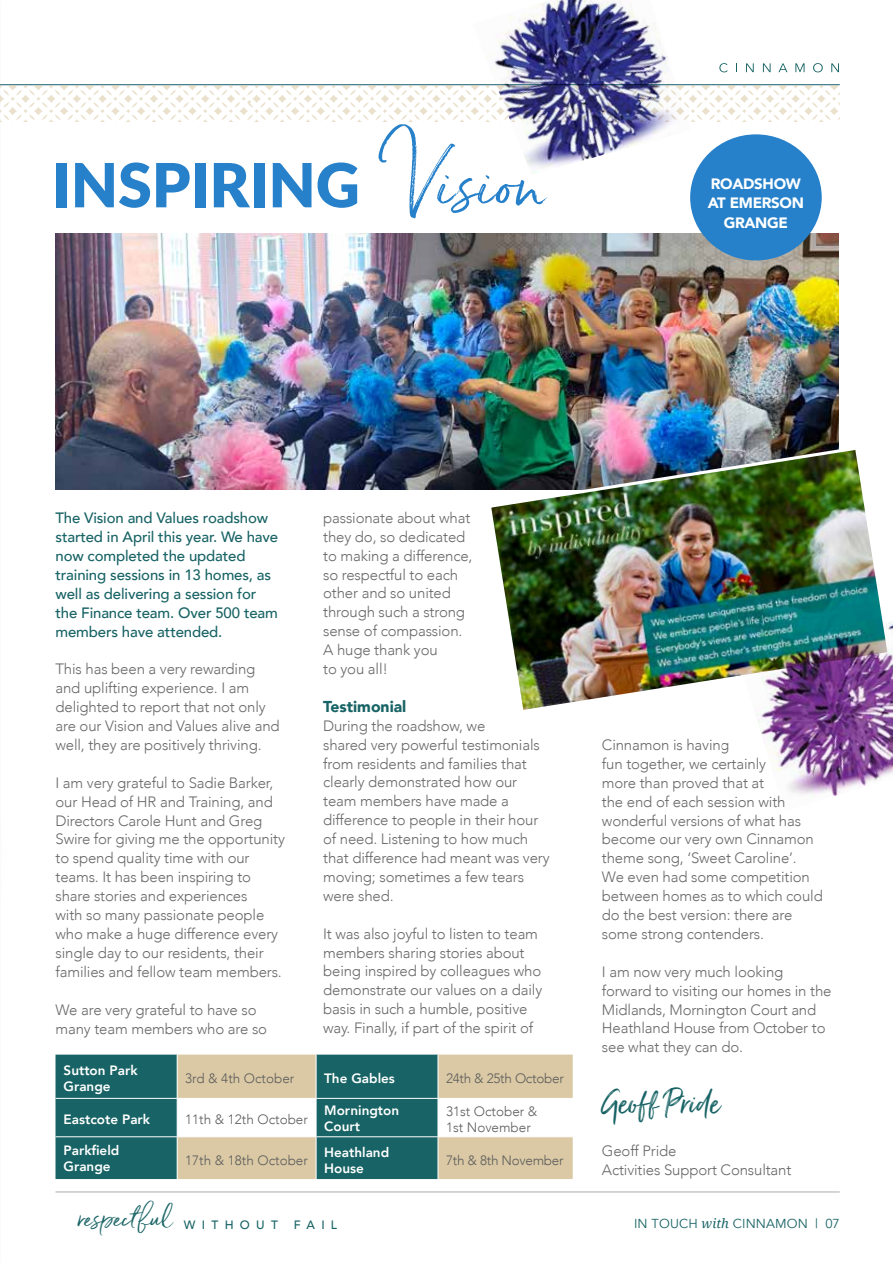
<style>
.page{position:relative;width:893px;height:1263px;background:#fff}
.page>*{position:absolute;margin:0;border:0;box-sizing:border-box;transform-origin:0 0}
.t1{font:900 60.9px "Lato";color:#2681ca}
.t2{font:44.55px "Just Lovely";letter-spacing:-.01em;color:#186365}
.t3{font:31.2px "Serendipity Wide";color:#186365}
.t4{font:900 15.75px "Avenir";color:#186365}
.t5{font:300 15px/18.9px "Avenir";letter-spacing:-.01em;color:#686868}
.t6{font:500 15px/18.9px "Avenir";letter-spacing:-.01em;color:#186365}
.t7{font:900 15px/19.5px "Avenir";letter-spacing:-.02em;color:#fff;text-align:center}
.t8{font:800 13.5px/16.2px "Avenir";color:#fff}
.t9{font:300 13.5px/16.2px "Avenir";color:#5d5d5d}
.t10{font:300 13.5px "Avenir";letter-spacing:-.02em;color:#5d5d5d}
.t11{font:12.9px "Avenir";letter-spacing:.01em;color:#186365}
.t12{font:500 12.15px "Avenir";letter-spacing:.52em;color:#186365}
.s1{font-family:"Serendipity Wide";font-weight:400;font-size:80.85px}
.s2{font-family:"Droid Serif";font-style:italic}
</style>
<div class="page">
<hr style="left:0;top:84px;width:840px;height:1px;background:#135d6c">
<svg style="left:0;top:85px;width:839px;height:36px"></svg>
<hr style="left:55px;top:1191px;width:785px;height:2px;background:#ccc">
<svg style="left:719px;top:63px;width:9px;height:9px"></svg>
<svg style="left:746px;top:63px;width:8px;height:9px"></svg>
<svg style="left:763px;top:63px;width:8px;height:9px"></svg>
<svg style="left:778px;top:63px;width:9px;height:9px"></svg>
<svg style="left:795px;top:63px;width:9px;height:9px"></svg>
<svg style="left:813px;top:63px;width:10px;height:9px"></svg>
<svg style="left:831px;top:63px;width:8px;height:9px"></svg>
<div style="left:55px;top:1054px;width:122px;height:125px;background:#186365"></div>
<svg style="left:178px;top:1054px;width:395px;height:125px;fill:#dac9a4"></svg>
<hr style="left:316px;top:1054px;width:1px;height:44px;background:#fff">
<hr style="left:438px;top:1054px;width:1px;height:44px;background:#fff">
<hr style="left:55px;top:1098px;width:122px;height:1px;background:#fff">
<hr style="left:177px;top:1098px;width:139px;height:1px;background:#fff">
<hr style="left:316px;top:1098px;width:122px;height:1px;background:#fff">
<hr style="left:316px;top:1099px;width:1px;height:37px;background:#fff">
<hr style="left:438px;top:1098px;width:135px;height:1px;background:#fff">
<hr style="left:438px;top:1099px;width:1px;height:37px;background:#fff">
<hr style="left:55px;top:1136px;width:122px;height:1px;background:#fff">
<hr style="left:177px;top:1136px;width:139px;height:1px;background:#fff">
<hr style="left:316px;top:1136px;width:122px;height:1px;background:#fff">
<hr style="left:316px;top:1137px;width:1px;height:42px;background:#fff">
<hr style="left:438px;top:1136px;width:135px;height:1px;background:#fff">
<hr style="left:438px;top:1137px;width:1px;height:42px;background:#fff">
<img style="left:55px;top:234px;width:784px;height:255px">
<img style="left:486px;top:445px;width:397px;height:265px">
<div style="left:690px;top:134px;width:132px;height:126px;background:#2681ca;border-radius:50%"></div>
<img style="left:739px;top:620px;width:154px;height:176px">
<img style="left:472px;top:0;width:218px;height:174px">
<h1 class="t1" style="left:52px;top:139px;width:493px">INSPIRING <span class="s1">Vision</span></h1>
<p class="t7" style="left:708px;top:173px;width:98px">ROADSHOW<br>AT EMERSON<br>GRANGE</p>
<p class="t6" style="left:55px;top:508px;width:224px">The Vision and Values roadshow started in April this year. We have now completed the updated training sessions in 13 homes, as well as delivering a session for the Finance team. Over 500 team members have attended.</p>
<p class="t5" style="left:55px;top:660px;width:226px">This has been a very rewarding and uplifting experience. I am delighted to report that not only are our Vision and Values alive and well, they are positively thriving.</p>
<p class="t5" style="left:55px;top:773px;width:231px">I am very grateful to Sadie Barker, our Head of HR and Training, and<br>Directors Carole Hunt and Greg<br>Swire for giving me the opportunity to spend quality time with our teams. It has been inspiring to share stories and experiences<br>with so many passionate people who make a huge difference every single day to our residents, their families and fellow team members.</p>
<p class="t5" style="left:55px;top:1000px;width:213px">We are very grateful to have so many team members who are so</p>
<p class="t5" style="left:323px;top:508px;width:151px">passionate about what they do, so dedicated to making a difference, so respectful to each other and so united through such a strong sense of compassion.<br>A huge thank you<br>to you all!</p>
<p class="t4" style="left:323px;top:693px;width:85px">Testimonial</p>
<p class="t5" style="left:323px;top:716px;width:228px">During the roadshow, we<br>shared very powerful testimonials from residents and families that clearly demonstrated how our team members have made a difference to people in their hour of need. Listening to how much that difference had meant was very moving; sometimes a few tears were shed.</p>
<p class="t5" style="left:323px;top:924px;width:221px">It was also joyful to listen to team members sharing stories about being inspired by colleagues who demonstrate our values on a daily basis in such a humble, positive way. Finally, if part of the spirit of</p>
<p class="t8" style="left:64px;top:1062px;width:75px">Sutton Park<br>Grange</p>
<p class="t9" style="left:185px;top:1070px;width:111px">3rd &amp; 4th October</p>
<p class="t8" style="left:324px;top:1070px;width:72px">The Gables</p>
<p class="t10" style="left:446px;top:1070px;width:119px">24th &amp; 25th October</p>
<p class="t8" style="left:64px;top:1111px;width:88px">Eastcote Park</p>
<p class="t9" style="left:185px;top:1111px;width:124px">11th &amp; 12th October</p>
<p class="t8" style="left:324px;top:1102px;width:76px">Mornington<br>Court</p>
<p class="t9" style="left:446px;top:1103px;width:93px">31st October &amp;<br>1st November</p>
<p class="t8" style="left:64px;top:1142px;width:57px">Parkfield<br>Grange</p>
<p class="t9" style="left:185px;top:1152px;width:124px">17th &amp; 18th October</p>
<p class="t8" style="left:324px;top:1144px;width:67px">Heathland<br>House</p>
<p class="t10" style="left:446px;top:1152px;width:119px">7th &amp; 8th November</p>
<h3 class="t3" style="left:77px;top:1198px;width:96px">respectful</h3>
<p class="t12" style="left:184px;top:1214px;width:96px">WITHOUT</p>
<p class="t12" style="left:294px;top:1214px;width:45px">FAIL</p>
<p class="t5" style="left:602px;top:735px;width:222px">Cinnamon is having<br>fun together, we certainly<br>more than proved that at<br>the end of each session with wonderful versions of what has become our very own Cinnamon theme song, ‘Sweet Caroline’.<br>We even had some competition between homes as to which could do the best version: there are some strong contenders.</p>
<p class="t5" style="left:602px;top:962px;width:231px">I am now very much looking forward to visiting our homes in the<br>Midlands, Mornington Court and<br>Heathland House from October to see what they can do.</p>
<h2 class="t2" style="left:601px;top:1075px;width:120px">Geoff Pride</h2>
<p class="t5" style="left:602px;top:1141px;width:191px">Geoff Pride<br>Activities Support Consultant</p>
<p class="t11" style="left:634px;top:1216px;width:207px">IN TOUCH <span class="s2">with</span> CINNAMON | 07</p>
</div>
